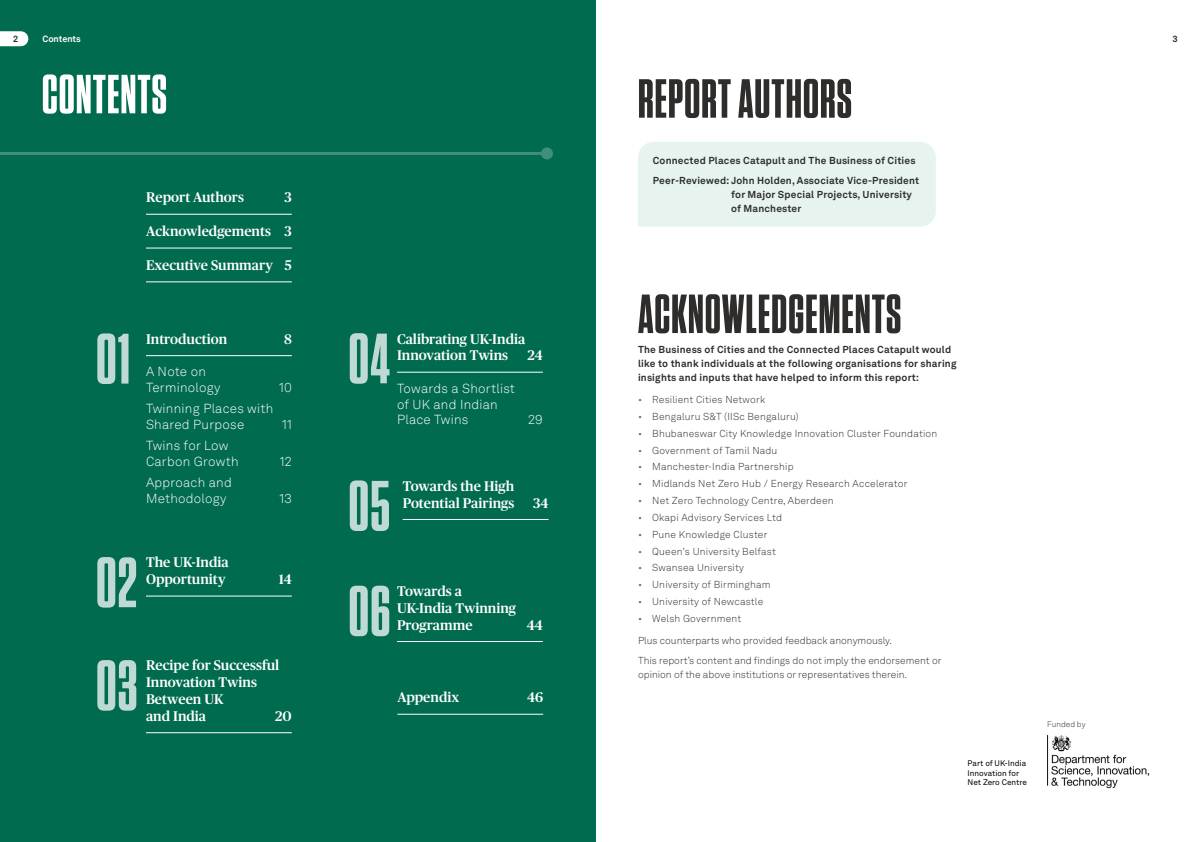
<style>
.page{position:relative;width:1191px;height:842px;background:#fff}
.page>*{position:absolute;margin:0;border:0;box-sizing:border-box;transform-origin:0 0}
.t1{font:700 71px/103px "Tungsten Condensed";letter-spacing:.02em;color:#bfdad4}
.t2{font:700 55px "Tungsten Condensed";letter-spacing:.02em;color:#2e2d2b}
.t3{font:700 55px "Tungsten Condensed";letter-spacing:.02em;color:#fff}
.t4{font:500 14px/16.8px "Publico Headline";color:#fff}
.t5{font:300 13px/15.6px "Akkurat LL";letter-spacing:.02em;color:#fff}
.t6{font:300 10px "Akkurat LL";letter-spacing:.02em;color:#2d2e2b}
.t7{font:700 10px/14px "Akkurat LL";letter-spacing:.02em;color:#2d2e2b}
.t8{font:300 10px/19.7px "Akkurat LL";color:#2d2e2b}
.t9{font:700 9px "Akkurat LL";letter-spacing:-.01em;color:#fff}
.t10{font:700 9px "Akkurat LL";color:#2e2d2b}
.t11{font:8px/9.6px "Akkurat LL";color:#000}
.t12{font:300 8px "Akkurat LL";color:#2d2e2b}
.s1{color:#2a8872}
</style>
<div class="page">
<div style="left:0;top:0;width:595px;height:842px;background:#006b4f"></div>
<img style="left:1047px;top:736px;width:102px;height:53px">
<div style="left:0;top:31px;width:21px;height:15px;background:#fff"></div>
<hr style="left:146px;top:355px;width:146px;height:1px;background:#fff">
<hr style="left:146px;top:214px;width:146px;height:1px;background:#fff">
<hr style="left:146px;top:248px;width:146px;height:1px;background:#fff">
<hr style="left:146px;top:281px;width:146px;height:1px;background:#fff">
<hr style="left:397px;top:714px;width:146px;height:1px;background:#fff">
<hr style="left:146px;top:595px;width:146px;height:1px;background:#fff">
<hr style="left:146px;top:732px;width:146px;height:1px;background:#fff">
<hr style="left:397px;top:372px;width:146px;height:1px;background:#fff">
<hr style="left:403px;top:519px;width:145px;height:1px;background:#fff">
<hr style="left:397px;top:641px;width:146px;height:1px;background:#fff">
<hr style="left:0;top:152px;width:547px;height:3px;background:#408f7d">
<div style="left:541px;top:147px;width:12px;height:12px;background:#408f7d;border-radius:50%"></div>
<div style="left:638px;top:142px;width:297px;height:85px;background:#e6f3ee"></div>
<p class="t9" style="left:48px;top:32px;width:48px">hapter title</p>
<p class="t10" style="left:13px;top:32px;width:7px">2</p>
<p class="t9" style="left:42px;top:32px;width:40px">Contents</p>
<h2 class="t3" style="left:42px;top:68px;width:126px">CONTENTS</h2>
<h3 class="t4" style="left:146px;top:188px;width:99px">Report Authors</h3>
<h3 class="t4" style="left:284px;top:188px;width:9px">3</h3>
<h3 class="t4" style="left:146px;top:222px;width:147px">Acknowledgements 3</h3>
<h3 class="t4" style="left:146px;top:256px;width:147px">Executive Summary 5</h3>
<h1 class="t1" style="left:96px;top:310px;width:35px">01</h1>
<h3 class="t4" style="left:146px;top:330px;width:83px">Introduction</h3>
<h3 class="t4" style="left:284px;top:330px;width:9px">8</h3>
<h3 class="t5" style="left:146px;top:364px;width:76px">A Note on<br>Terminology</h3>
<h3 class="t5" style="left:279px;top:379px;width:14px">10</h3>
<h3 class="t5" style="left:146px;top:401px;width:129px">Twinning Places with<br>Shared Purpose</h3>
<h3 class="t5" style="left:146px;top:437px;width:94px">Twins for Low<br>Carbon Growth</h3>
<h3 class="t5" style="left:282px;top:416px;width:11px">11</h3>
<h3 class="t5" style="left:280px;top:453px;width:13px">12</h3>
<h3 class="t5" style="left:146px;top:474px;width:87px">Approach and<br>Methodology</h3>
<h3 class="t5" style="left:279px;top:490px;width:14px">13</h3>
<h1 class="t1" style="left:96px;top:533px;width:43px">02<br>03</h1>
<h3 class="t4" style="left:146px;top:553px;width:84px">The UK-India<br>Opportunity</h3>
<h3 class="t4" style="left:279px;top:570px;width:14px">14</h3>
<h3 class="t4" style="left:146px;top:656px;width:135px">Recipe for Successful<br>Innovation Twins<br>Between UK<br>and India</h3>
<h3 class="t4" style="left:275px;top:707px;width:18px">20</h3>
<h3 class="t4" style="left:397px;top:329px;width:130px">Calibrating UK-India<br>Innovation Twins</h3>
<h1 class="t1" style="left:348px;top:287px;width:43px;line-height:147.3px">04<br>05</h1>
<h3 class="t4" style="left:527px;top:346px;width:17px">24</h3>
<h3 class="t5" style="left:397px;top:380px;width:119px">Towards a Shortlist of UK and Indian<br>Place Twins</h3>
<h3 class="t5" style="left:528px;top:411px;width:16px">29</h3>
<h3 class="t4" style="left:403px;top:477px;width:113px">Towards the High<br>Potential Pairings</h3>
<h3 class="t4" style="left:533px;top:493px;width:17px">34</h3>
<h3 class="t4" style="left:397px;top:582px;width:121px">Towards a<br>UK-India Twinning<br>Programme</h3>
<h1 class="t1" style="left:348px;top:562px;width:43px">06</h1>
<h3 class="t4" style="left:527px;top:616px;width:17px">44</h3>
<h3 class="t4" style="left:397px;top:688px;width:63px">Appendix</h3>
<h3 class="t4" style="left:527px;top:688px;width:18px">46</h3>
<h2 class="t2" style="left:638px;top:72px;width:215px">REPORT AUTHORS</h2>
<p class="t7" style="left:653px;top:150px;width:268px;line-height:19.7px">Connected Places Catapult and The Business of Cities<br>Peer-Reviewed: John Holden, Associate Vice-President</p>
<p class="t7" style="left:731px;top:187px;width:182px">for Major Special Projects, University of Manchester</p>
<h2 class="t2" style="left:638px;top:287px;width:265px">ACKNOWLEDGEMENTS</h2>
<p class="t7" style="left:638px;top:341px;width:320px">The Business of Cities and the Connected Places Catapult would like to thank individuals at the following organisations for sharing insights and inputs that have helped to inform this report:</p>
<p class="t6" style="left:638px;top:393px;width:129px"><span class="s1">•</span> Resilient Cities Network</p>
<p class="t6" style="left:638px;top:409px;width:162px"><span class="s1">•</span> Bengaluru S&amp;T (IISc Bengaluru)</p>
<p class="t6" style="left:638px;top:426px;width:301px"><span class="s1">•</span> Bhubaneswar City Knowledge Innovation Cluster Foundation</p>
<p class="t6" style="left:638px;top:443px;width:141px"><span class="s1">•</span> Government of Tamil Nadu</p>
<p class="t6" style="left:638px;top:460px;width:157px"><span class="s1">•</span> Manchester-India Partnership</p>
<p class="t6" style="left:638px;top:477px;width:271px"><span class="s1">•</span> Midlands Net Zero Hub / Energy Research Accelerator</p>
<p class="t6" style="left:638px;top:494px;width:197px"><span class="s1">•</span> Net Zero Technology Centre, Aberdeen</p>
<p class="t6" style="left:638px;top:510px;width:145px"><span class="s1">•</span> Okapi Advisory Services Ltd</p>
<p class="t6" style="left:638px;top:527px;width:131px"><span class="s1">•</span> Pune Knowledge Cluster</p>
<p class="t6" style="left:638px;top:544px;width:139px"><span class="s1">•</span> Queen's University Belfast</p>
<p class="t6" style="left:638px;top:561px;width:108px"><span class="s1">•</span> Swansea University</p>
<p class="t6" style="left:638px;top:578px;width:134px"><span class="s1">•</span> University of Birmingham</p>
<p class="t6" style="left:638px;top:595px;width:127px"><span class="s1">•</span> University of Newcastle</p>
<p class="t6" style="left:638px;top:611px;width:105px"><span class="s1">•</span> Welsh Government</p>
<p class="t8" style="left:638px;top:631px;width:305px">Plus counterparts who provided feedback anonymously.<br>This report’s content and findings do not imply the endorsement or</p>
<p class="t8" style="left:638px;top:664px;width:271px">opinion of the above institutions or representatives therein.</p>
<p class="t11" style="left:967px;top:758px;width:61px">Part of UK-India<br>Innovation for<br>Net Zero Centre</p>
<p class="t12" style="left:1047px;top:718px;width:40px">Funded by</p>
<p class="t10" style="left:1172px;top:32px;width:7px">3</p>
</div>
